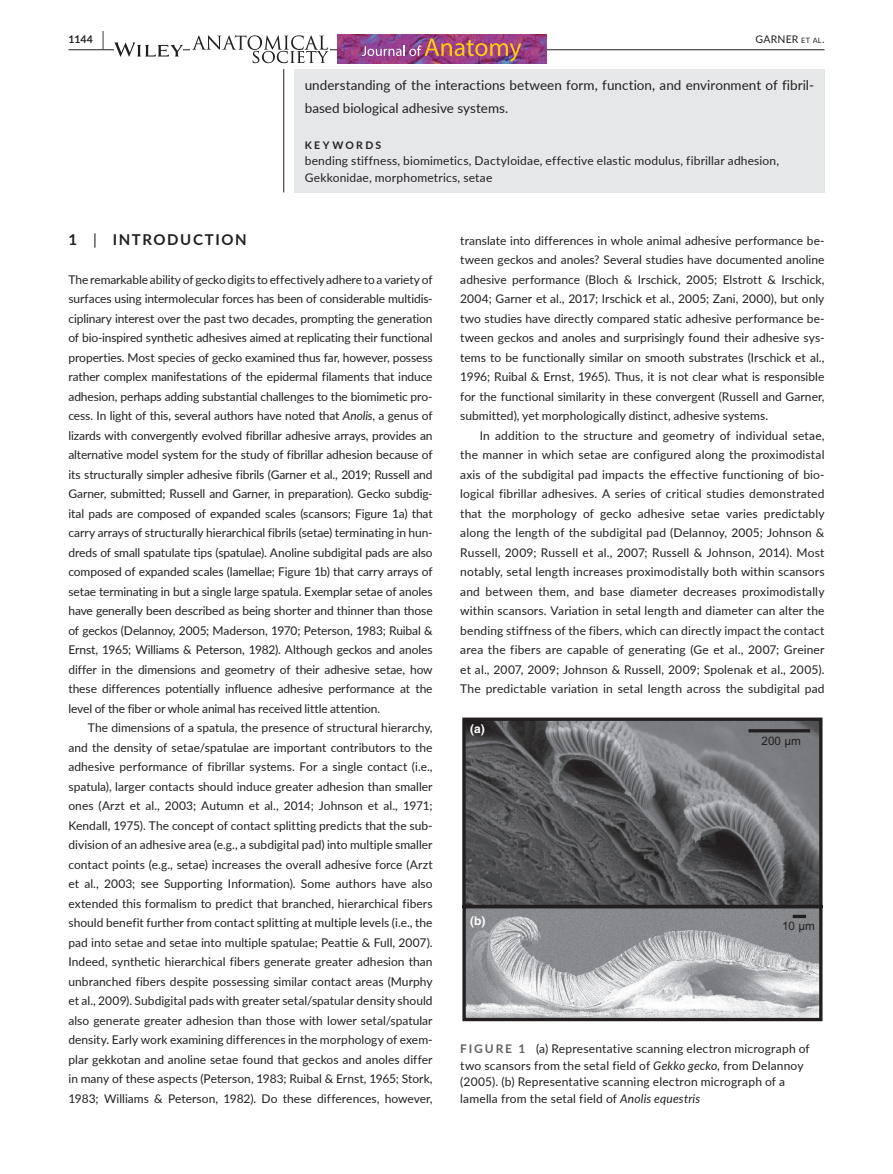
<style>
.page{position:relative;width:893px;height:1174px;background:#fff}
.page>*{position:absolute;margin:0;border:0;box-sizing:border-box;transform-origin:0 0}
.t1{font:700 15px "Lato";letter-spacing:.105em;color:#231f20}
.t2{font:13.5px/22.5px "Lato";color:#231f20}
.t3{font:12px/19.5px "Lato";letter-spacing:.01em;color:#231f20;text-align:justify}
.t4{font:700 12px "Helvetica";color:#fff}
.t5{font:11.7px "Arial";color:#231f20}
.t6{font:700 10.5px "Lato";letter-spacing:.215em;color:#231f20}
.t7{font:10.5px "Lato";letter-spacing:.02em;color:#231f20}
.s1{font-size:19.5px}
.s2{font-size:7.35px}
.s3{font-weight:400}
.s4{font-style:italic}
.s5{font-weight:700;color:#636366}
</style>
<div class="page">
<hr style="left:68px;top:49px;width:756px;height:1px;background:#231f20">
<svg style="left:114px;top:42px;width:69px;height:15px"></svg>
<img style="left:191px;top:35px;width:139px;height:29px">
<img style="left:337px;top:34px;width:209px;height:30px">
<img style="left:362px;top:39px;width:159px;height:22px">
<div style="left:294px;top:69px;width:530px;height:123px;background:#e6e7e9"></div>
<hr style="left:283px;top:69px;width:1px;height:123px;background:#231f20">
<svg style="left:462px;top:717px;width:360px;height:304px"></svg>
<p class="t6" style="left:68px;top:31px;width:37px">1144 <span class="s1">|</span></p>
<p class="t7" style="left:755px;top:31px;width:71px">GARNER <span class="s2">et al</span>.</p>
<p class="t2" style="left:305px;top:74px;width:511px">understanding of the interactions between form, function, and environment of fibril&shy;based biological adhesive systems.</p>
<p class="t6" style="left:305px;top:137px;width:78px">KEYWORDS</p>
<p class="t3" style="left:305px;top:152px;width:476px;line-height:16.5px">bending stiffness, biomimetics, Dactyloidae, effective elastic modulus, fibrillar adhesion,<br>Gekkonidae, morphometrics, setae</p>
<p class="t1" style="left:68px;top:228px;width:180px">1 <span class="s3">|</span> INTRODUCTION</p>
<p class="t3" style="left:68px;top:269px;width:366px">The remarkable ability of gecko digits to effectively adhere to a variety of surfaces using intermolecular forces has been of considerable multidis&shy;ciplinary interest over the past two decades, prompting the generation of bio-inspired synthetic adhesives aimed at replicating their functional properties. Most species of gecko examined thus far, however, possess rather complex manifestations of the epidermal filaments that induce adhesion, perhaps adding substantial challenges to the biomimetic pro&shy;cess. In light of this, several authors have noted that <span class="s4">Anolis</span>, a genus of lizards with convergently evolved fibrillar adhesive arrays, provides an alternative model system for the study of fibrillar adhesion because of its structurally simpler adhesive fibrils (Garner et al., 2019; Russell and Garner, submitted; Russell and Garner, in preparation). Gecko subdig&shy;ital pads are composed of expanded scales (scansors; Figure 1a) that carry arrays of structurally hierarchical fibrils (setae) terminating in hun&shy;dreds of small spatulate tips (spatulae). Anoline subdigital pads are also composed of expanded scales (lamellae; Figure 1b) that carry arrays of setae terminating in but a single large spatula. Exemplar setae of anoles have generally been described as being shorter and thinner than those of geckos (Delannoy, 2005; Maderson, 1970; Peterson, 1983; Ruibal &amp; Ernst, 1965; Williams &amp; Peterson, 1982). Although geckos and anoles differ in the dimensions and geometry of their adhesive setae, how these differences potentially influence adhesive performance at the level of the fiber or whole animal has received little attention.</p>
<p class="t3" style="left:68px;top:717px;width:366px;text-indent:20px">The dimensions of a spatula, the presence of structural hierarchy, and the density of setae/spatulae are important contributors to the adhesive performance of fibrillar systems. For a single contact (i.e., spatula), larger contacts should induce greater adhesion than smaller ones (Arzt et al., 2003; Autumn et al., 2014; Johnson et al., 1971; Kendall, 1975). The concept of contact splitting predicts that the sub&shy;division of an adhesive area (e.g., a subdigital pad) into multiple smaller contact points (e.g., setae) increases the overall adhesive force (Arzt et al., 2003; see Supporting Information). Some authors have also extended this formalism to predict that branched, hierarchical fibers should benefit further from contact splitting at multiple levels (i.e., the pad into setae and setae into multiple spatulae; Peattie &amp; Full, 2007).<br>Indeed, synthetic hierarchical fibers generate greater adhesion than unbranched fibers despite possessing similar contact areas (Murphy et al., 2009). Subdigital pads with greater setal/spatular density should also generate greater adhesion than those with lower setal/spatular density. Early work examining differences in the morphology of exem&shy;plar gekkotan and anoline setae found that geckos and anoles differ in many of these aspects (Peterson, 1983; Ruibal &amp; Ernst, 1965; Stork, 1983; Williams &amp; Peterson, 1982). Do these differences, however,</p>
<p class="t3" style="left:460px;top:230px;width:366px">translate into differences in whole animal adhesive performance be&shy;tween geckos and anoles? Several studies have documented anoline adhesive performance (Bloch &amp; Irschick, 2005; Elstrott &amp; Irschick, 2004; Garner et al., 2017; Irschick et al., 2005; Zani, 2000), but only two studies have directly compared static adhesive performance be&shy;tween geckos and anoles and surprisingly found their adhesive sys&shy;tems to be functionally similar on smooth substrates (Irschick et al., 1996; Ruibal &amp; Ernst, 1965). Thus, it is not clear what is responsible for the functional similarity in these convergent (Russell and Garner, submitted), yet morphologically distinct, adhesive systems.</p>
<p class="t3" style="left:460px;top:425px;width:366px;text-indent:20px">In addition to the structure and geometry of individual setae, the manner in which setae are configured along the proximodistal axis of the subdigital pad impacts the effective functioning of bio&shy;logical fibrillar adhesives. A series of critical studies demonstrated that the morphology of gecko adhesive setae varies predictably along the length of the subdigital pad (Delannoy, 2005; Johnson &amp; Russell, 2009; Russell et al., 2007; Russell &amp; Johnson, 2014). Most notably, setal length increases proximodistally both within scansors and between them, and base diameter decreases proximodistally within scansors. Variation in setal length and diameter can alter the bending stiffness of the fibers, which can directly impact the contact area the fibers are capable of generating (Ge et al., 2007; Greiner et al., 2007, 2009; Johnson &amp; Russell, 2009; Spolenak et al., 2005).<br>The predictable variation in setal length across the subdigital pad</p>
<p class="t4" style="left:470px;top:721px;width:16px">(a)</p>
<p class="t4" style="left:470px;top:913px;width:17px">(b)</p>
<p class="t5" style="left:762px;top:733px;width:41px">200 μm</p>
<p class="t5" style="left:782px;top:918px;width:34px">10 μm</p>
<p class="t3" style="left:460px;top:1040px;width:351px;line-height:16.5px;text-align:left"><span class="s5">FIGURE 1</span> (a) Representative scanning electron micrograph of two scansors from the setal field of <span class="s4">Gekko gecko</span>, from Delannoy (2005). (b) Representative scanning electron micrograph of a lamella from the setal field of <span class="s4">Anolis equestris</span></p>
</div>
